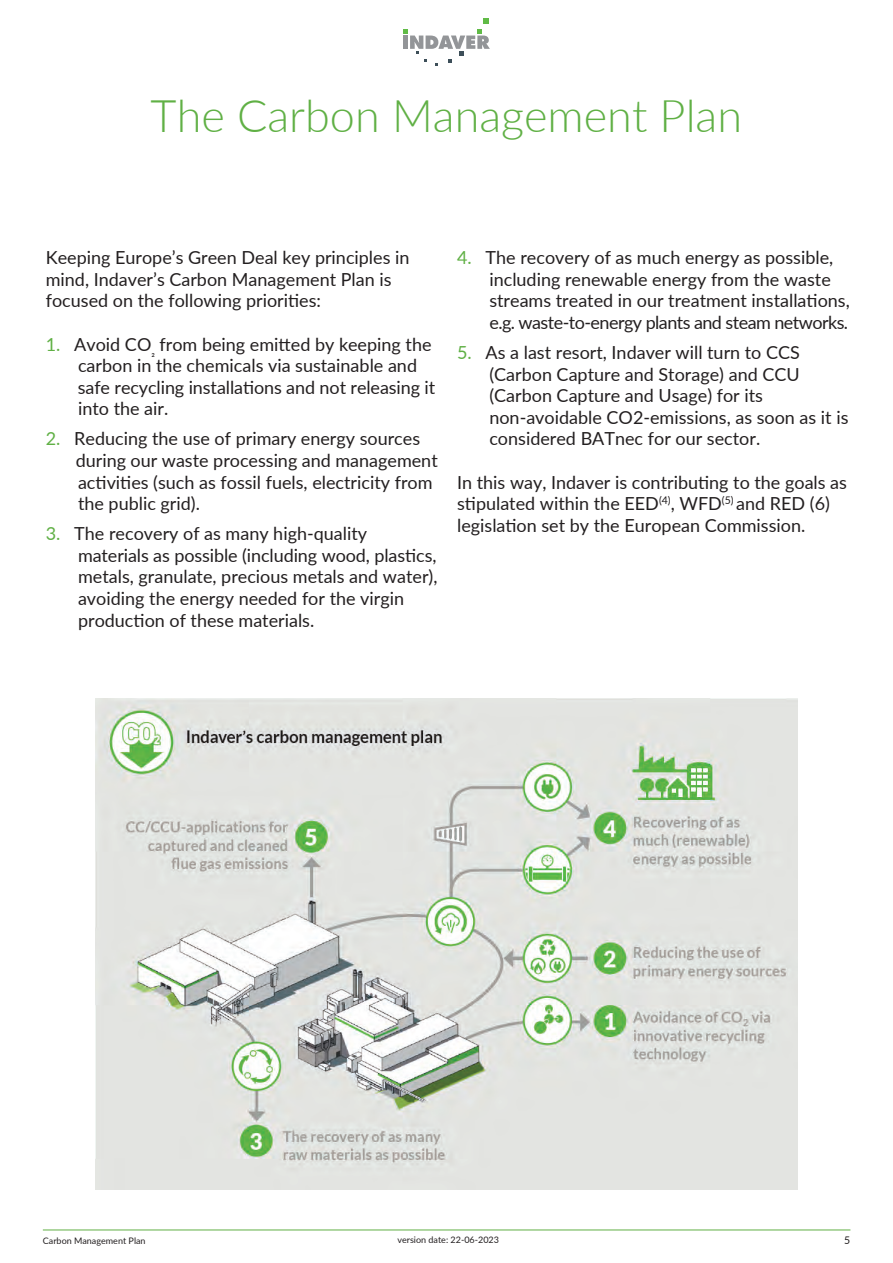
<style>
.page{position:relative;width:893px;height:1263px;background:#fff}
.page>*{position:absolute;margin:0;border:0;box-sizing:border-box;transform-origin:0 0}
.t1{font:300 45px "Lato";color:#60b045}
.t2{font:18px/21.6px "Lato";color:#231f20}
.t3{font:10.5px "Lato";color:#231f20}
.t4{font:9px "Lato";color:#231f20}
.s1{color:#60b045}
</style>
<div class="page">
<svg style="left:403px;top:19px;width:87px;height:47px"></svg>
<hr style="left:43px;top:1229px;width:807px;height:1px;background:#60b045">
<img style="left:96px;top:698px;width:701px;height:492px">
<h1 class="t1" style="left:151px;top:84px;width:593px">The Carbon Management Plan</h1>
<p class="t2" style="left:46px;top:246px;width:365px">Keeping Europe’s Green Deal key principles in mind, Indaver’s Carbon Management Plan is focused on the following priorities:</p>
<p class="t2" style="left:78px;top:332px;width:359px;text-indent:-32px"><span class="s1">1.</span> Avoid CO<sub>2</sub> from being emitted by keeping the carbon in the chemicals via sustainable and safe recycling installations and not releasing it into the air.</p>
<p class="t2" style="left:76px;top:427px;width:363px;text-indent:-30px"><span class="s1">2.</span> Reducing the use of primary energy sources during our waste processing and management activities (such as fossil fuels, electricity from the public grid).</p>
<p class="t2" style="left:78px;top:522px;width:361px;text-indent:-32px"><span class="s1">3.</span> The recovery of as many high-quality materials as possible (including wood, plastics, metals, granulate, precious metals and water), avoiding the energy needed for the virgin production of these materials.</p>
<p class="t2" style="left:489px;top:246px;width:362px;text-indent:-32px"><span class="s1">4.</span> The recovery of as much energy as possible, including renewable energy from the waste streams treated in our treatment installations, e.g. waste-to-energy plants and steam networks.</p>
<p class="t2" style="left:489px;top:341px;width:361px;text-indent:-32px"><span class="s1">5.</span> As a last resort, Indaver will turn to CCS (Carbon Capture and Storage) and CCU (Carbon Capture and Usage) for its non-avoidable CO2-emissions, as soon as it is considered BATnec for our sector.</p>
<p class="t2" style="left:457px;top:470px;width:391px">In this way, Indaver is contributing to the goals as stipulated within the EED<sup>(4)</sup>, WFD<sup>(5)</sup> and RED (6) legislation set by the European Commission.</p>
<p class="t4" style="left:43px;top:1234px;width:104px">Carbon Management Plan</p>
<p class="t4" style="left:397px;top:1234px;width:103px">version date: 22-06-2023</p>
<p class="t3" style="left:844px;top:1233px;width:8px">5</p>
</div>
